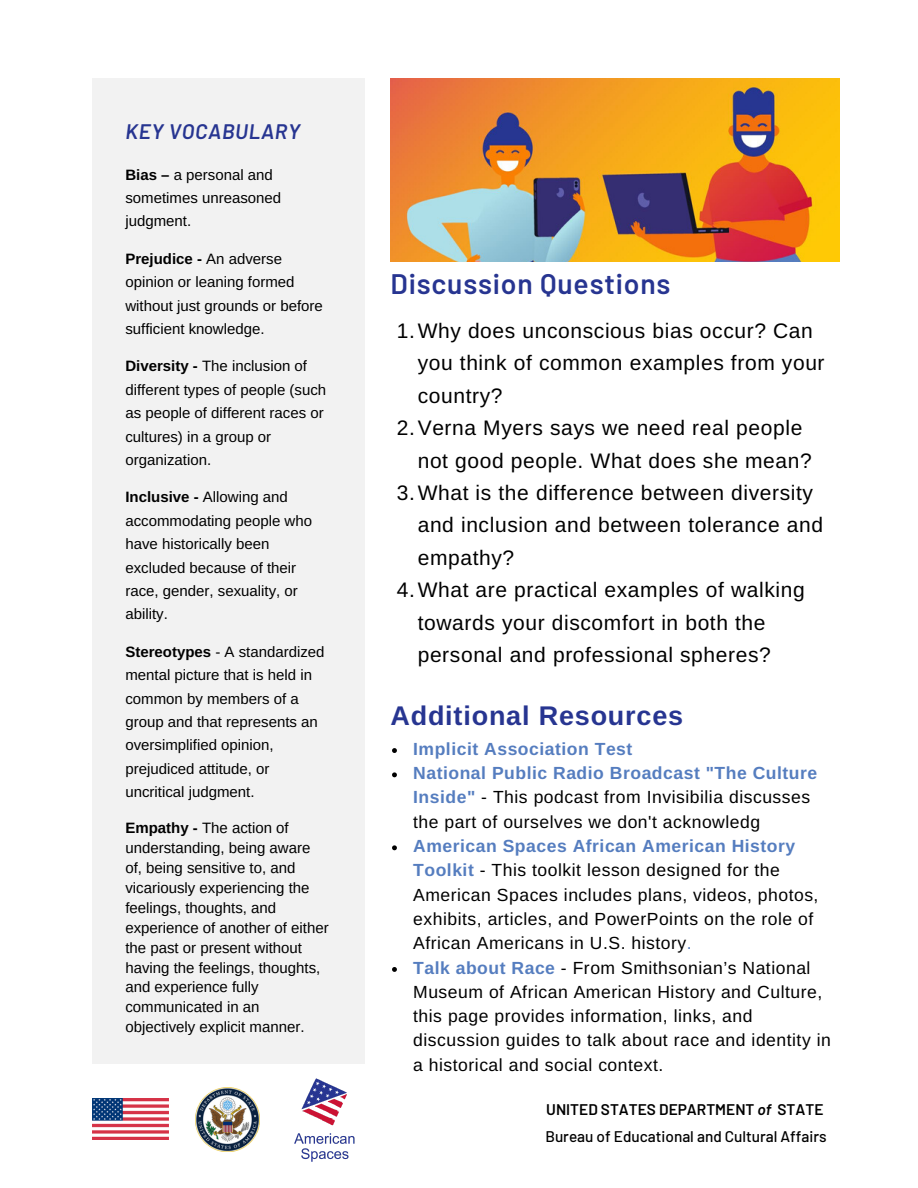
<style>
.page{position:relative;width:918px;height:1188px;background:#fff}
.page>*{position:absolute;margin:0;border:0;box-sizing:border-box;transform-origin:0 0}
.t1{font:600 28.2px "Barlow";letter-spacing:.03em;color:#273591}
.t2{font:700 27px "Arimo";letter-spacing:.03em;color:#273591}
.t3{font:21px "Arimo";letter-spacing:.03em;color:#000}
.t4{font:italic 600 21px "Barlow";letter-spacing:.03em;color:#273591}
.t5{font:17.55px/24.3px "Arimo";letter-spacing:.03em;color:#000}
.t6{font:500 15.45px/27.5px "Barlow";color:#000}
.t7{font:15px/23.4px "Arimo";color:#000}
.t8{font:15px/20px "Arimo";color:#000}
.s1{font-weight:700}
.s2{font-weight:700;color:#557dbf}
.s3{color:#557dbf}
.s4{font-weight:600}
.s5{font-weight:600;font-style:italic}
</style>
<div class="page">
<svg style="left:392px;top:748px;width:5px;height:5px"></svg>
<svg style="left:392px;top:772px;width:5px;height:5px"></svg>
<svg style="left:392px;top:845px;width:5px;height:5px"></svg>
<svg style="left:392px;top:967px;width:5px;height:5px"></svg>
<div style="left:92px;top:78px;width:272px;height:986px;background:#f2f2f2"></div>
<img style="left:92px;top:1099px;width:77px;height:40px">
<img style="left:195px;top:1087px;width:65px;height:64px">
<img style="left:294px;top:1078px;width:61px;height:84px">
<img style="left:390px;top:79px;width:449px;height:182px">
<p class="t4" style="left:125px;top:118px;width:176px">KEY VOCABULARY</p>
<p class="t7" style="left:125px;top:163px;width:157px"><span class="s1">Bias –</span> a personal and sometimes unreasoned judgment.</p>
<p class="t7" style="left:125px;top:247px;width:199px"><span class="s1">Prejudice -</span> An adverse opinion or leaning formed without just grounds or before sufficient knowledge.</p>
<p class="t7" style="left:125px;top:354px;width:202px"><span class="s1">Diversity -</span> The inclusion of different types of people (such as people of different races or cultures) in a group or organization.</p>
<p class="t7" style="left:125px;top:485px;width:188px"><span class="s1">Inclusive -</span> Allowing and accommodating people who have historically been excluded because of their race, gender, sexuality, or ability.</p>
<p class="t7" style="left:125px;top:640px;width:201px"><span class="s1">Stereotypes</span> - A standardized mental picture that is held in common by members of a group and that represents an oversimplified opinion, prejudiced attitude, or uncritical judgment.</p>
<p class="t8" style="left:125px;top:818px;width:205px"><span class="s1">Empathy -</span> The action of understanding, being aware of, being sensitive to, and vicariously experiencing the feelings, thoughts, and experience of another of either the past or present without having the feelings, thoughts, and experience fully communicated in an objectively explicit manner.</p>
<h1 class="t1" style="left:390px;top:266px;width:282px">Discussion Questions</h1>
<p class="t3" style="left:397px;top:319px;width:418px">1.Why does unconscious bias occur? Can</p>
<p class="t3" style="left:418px;top:351px;width:408px">you think of common examples from your</p>
<p class="t3" style="left:418px;top:384px;width:86px">country?</p>
<p class="t3" style="left:397px;top:416px;width:407px">2.Verna Myers says we need real people</p>
<p class="t3" style="left:418px;top:449px;width:396px">not good people. What does she mean?</p>
<p class="t3" style="left:397px;top:481px;width:418px">3.What is the difference between diversity</p>
<p class="t3" style="left:418px;top:513px;width:407px">and inclusion and between tolerance and</p>
<p class="t3" style="left:418px;top:546px;width:98px">empathy?</p>
<p class="t3" style="left:397px;top:578px;width:409px">4.What are practical examples of walking</p>
<p class="t3" style="left:418px;top:611px;width:349px">towards your discomfort in both the</p>
<p class="t3" style="left:418px;top:643px;width:355px">personal and professional spheres?</p>
<h2 class="t2" style="left:390px;top:701px;width:294px">Additional Resources</h2>
<p class="t5" style="left:413px;top:736px;width:406px"><span class="s2">Implicit Association Test<br>National Public Radio Broadcast "The Culture Inside"</span> - This podcast from Invisibilia discusses the part of ourselves we don't acknowledg</p>
<p class="t5" style="left:413px;top:834px;width:419px"><span class="s2">American Spaces African American History Toolkit</span> - This toolkit lesson designed for the American Spaces includes plans, videos, photos, exhibits, articles, and PowerPoints on the role of African Americans in U.S. history<span class="s3">.<br></span><span class="s2">Talk about Race</span> - From Smithsonian’s National Museum of African American History and Culture, this page provides information, links, and discussion guides to talk about race and identity in a historical and social context.</p>
<p class="t6" style="left:545px;top:1095px;width:283px"><span class="s4">UNITED STATES DEPARTMENT</span> <span class="s5">of</span> <span class="s4">STATE<br></span>Bureau of Educational and Cultural Affairs</p>
</div>
